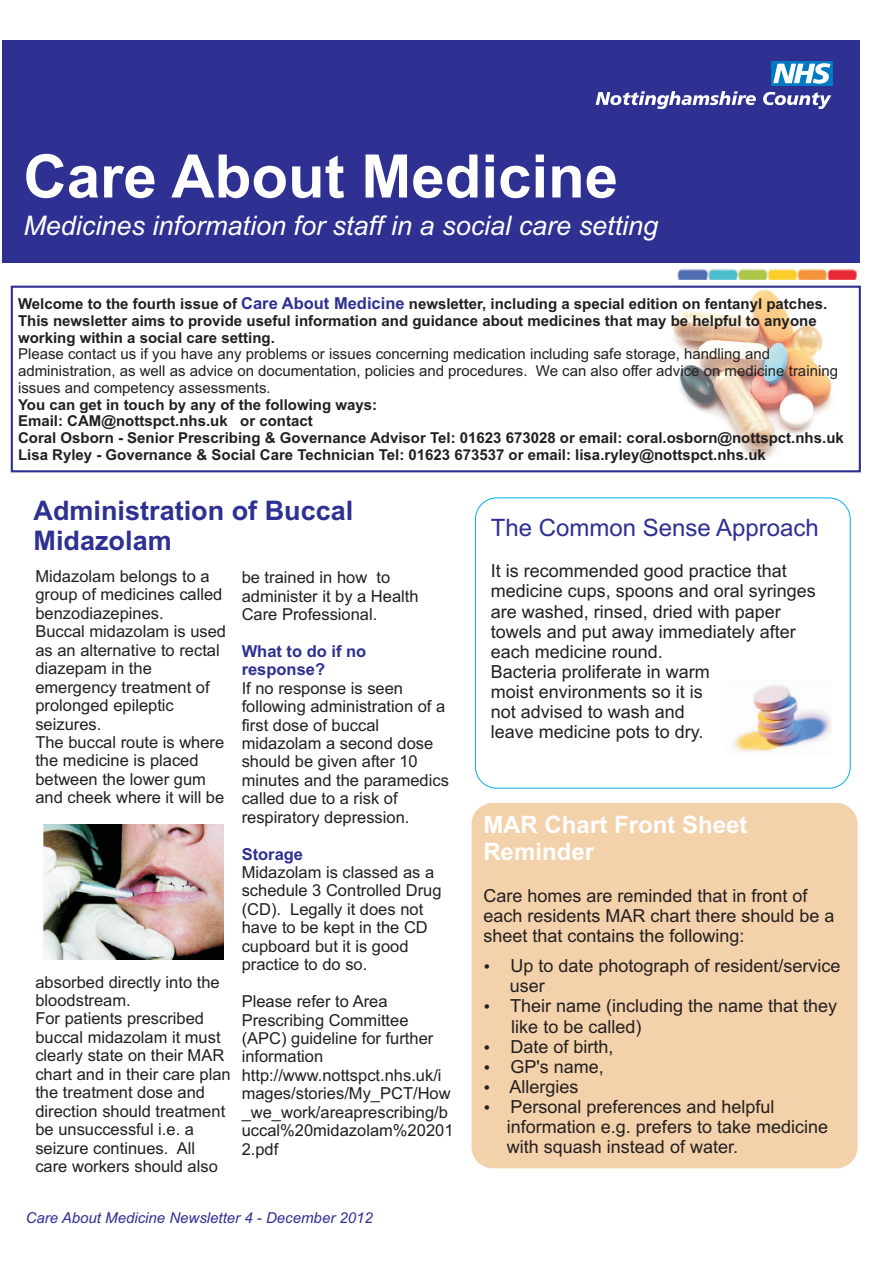
<style>
.page{position:relative;width:893px;height:1263px;background:#fff}
.page>*{position:absolute;margin:0;border:0;box-sizing:border-box;transform-origin:0 0}
.t1{font:700 60px "Arial";color:#fff}
.t2{font:italic 27px "Arial";color:#fff}
.t3{font:700 27px/30.2px "Arial";color:#2e3092}
.t4{font:700 24px/26.8px "Arial";color:#fff}
.t5{font:24px "Arial";color:#2e3092}
.t6{font:18px/20.1px "Arial";color:#231f20}
.t7{font:16.5px/18.5px "Arial";color:#231f20}
.t8{font:700 16.5px/18.5px "Arial";color:#2e3092}
.t9{font:700 15px/16.8px "Arial";color:#231f20}
.t10{font:15px/16.8px "Arial";color:#231f20}
.t11{font:italic 15px "Arial";color:#2e3092}
.s1{font-size:16.5px;color:#2e3092}
</style>
<div class="page">
<div style="left:475px;top:498px;width:375px;height:290px;border:1px solid #00aeef;border-radius:21px"></div>
<div style="left:472px;top:803px;width:386px;height:365px;background:#f3d1aa;border-radius:21px"></div>
<img style="left:645px;top:285px;width:188px;height:175px">
<div style="left:2px;top:40px;width:857px;height:223px;background:#2e3092"></div>
<img style="left:673px;top:268px;width:188px;height:18px">
<div style="left:772px;top:61px;width:61px;height:24px;background:#007ac2"></div>
<svg style="left:773px;top:63px;width:57px;height:21px"></svg>
<svg style="left:596px;top:91px;width:235px;height:18px"></svg>
<div style="left:11px;top:286px;width:850px;height:186px;border:2px solid #2e3092"></div>
<img style="left:42px;top:824px;width:182px;height:136px">
<img style="left:732px;top:685px;width:99px;height:67px">
<h1 class="t1" style="left:23px;top:154px;width:596px">Care About Medicine</h1>
<h2 class="t2" style="left:23px;top:215px;width:636px">Medicines information for staff in a social care setting</h2>
<p class="t9" style="left:18px;top:296px;width:811px">Welcome to the fourth issue of <span class="s1">Care About Medicine</span> newsletter, including a special edition on fentanyl patches.</p>
<p class="t9" style="left:18px;top:313px;width:800px">This newsletter aims to provide useful information and guidance about medicines that may be helpful to anyone working within a social care setting.</p>
<p class="t10" style="left:18px;top:347px;width:821px">Please contact us if you have any problems or issues concerning medication including safe storage, handling and administration, as well as advice on documentation, policies and procedures. We can also offer advice on medicine training issues and competency assessments.</p>
<p class="t9" style="left:18px;top:397px;width:827px">You can get in touch by any of the following ways:<br>Email: CAM@nottspct.nhs.uk or contact<br>Coral Osborn - Senior Prescribing &amp; Governance Advisor Tel: 01623 673028 or email: coral.osborn@nottspct.nhs.uk Lisa Ryley - Governance &amp; Social Care Technician Tel: 01623 673537 or email: lisa.ryley@nottspct.nhs.uk</p>
<h2 class="t3" style="left:34px;top:498px;width:321px">Administration of Buccal<br>Midazolam</h2>
<p class="t7" style="left:35px;top:568px;width:192px">Midazolam belongs to a group of medicines called benzodiazepines.<br>Buccal midazolam is used as an alternative to rectal diazepam in the emergency treatment of prolonged epileptic seizures.<br>The buccal route is where the medicine is placed between the lower gum and cheek where it will be</p>
<p class="t7" style="left:242px;top:570px;width:178px">be trained in how to administer it by a Health<br>Care Professional.</p>
<p class="t8" style="left:242px;top:643px;width:126px">What to do if no response?</p>
<p class="t7" style="left:242px;top:680px;width:209px">If no response is seen following administration of a first dose of buccal midazolam a second dose should be given after 10 minutes and the paramedics called due to a risk of respiratory depression.</p>
<p class="t7" style="left:35px;top:974px;width:197px">absorbed directly into the bloodstream.<br>For patients prescribed buccal midazolam it must clearly state on their MAR chart and in their care plan the treatment dose and direction should treatment be unsuccessful i.e. a seizure continues. All care workers should also</p>
<p class="t8" style="left:242px;top:846px;width:63px">Storage</p>
<p class="t7" style="left:242px;top:864px;width:201px">Midazolam is classed as a schedule 3 Controlled Drug (CD). Legally it does not have to be kept in the CD cupboard but it is good practice to do so.</p>
<p class="t7" style="left:242px;top:993px;width:213px">Please refer to Area<br>Prescribing Committee (APC) guideline for further information http://www.nottspct.nhs.uk/i mages/stories/My_PCT/How _we_work/areaprescribing/b uccal%20midazolam%20201<br>2.pdf</p>
<p class="t11" style="left:26px;top:1212px;width:349px">Care About Medicine Newsletter 4 - December 2012</p>
<h3 class="t5" style="left:491px;top:518px;width:330px">The Common Sense Approach</h3>
<p class="t6" style="left:491px;top:563px;width:327px">It is recommended good practice that medicine cups, spoons and oral syringes are washed, rinsed, dried with paper towels and put away immediately after each medicine round.<br>Bacteria proliferate in warm<br>moist environments so it is<br>not advised to wash and<br>leave medicine pots to dry.</p>
<h3 class="t4" style="left:483px;top:814px;width:265px">MAR Chart Front Sheet<br>Reminder</h3>
<p class="t6" style="left:483px;top:887px;width:353px">Care homes are reminded that in front of each residents MAR chart there should be a sheet that contains the following:</p>
<p class="t6" style="left:507px;top:957px;width:335px">Up to date photograph of resident/service user<br>Their name (including the name that they like to be called)<br>Date of birth,<br>GP's name,<br>Allergies<br>Personal preferences and helpful information e.g. prefers to take medicine with squash instead of water.</p>
</div>
